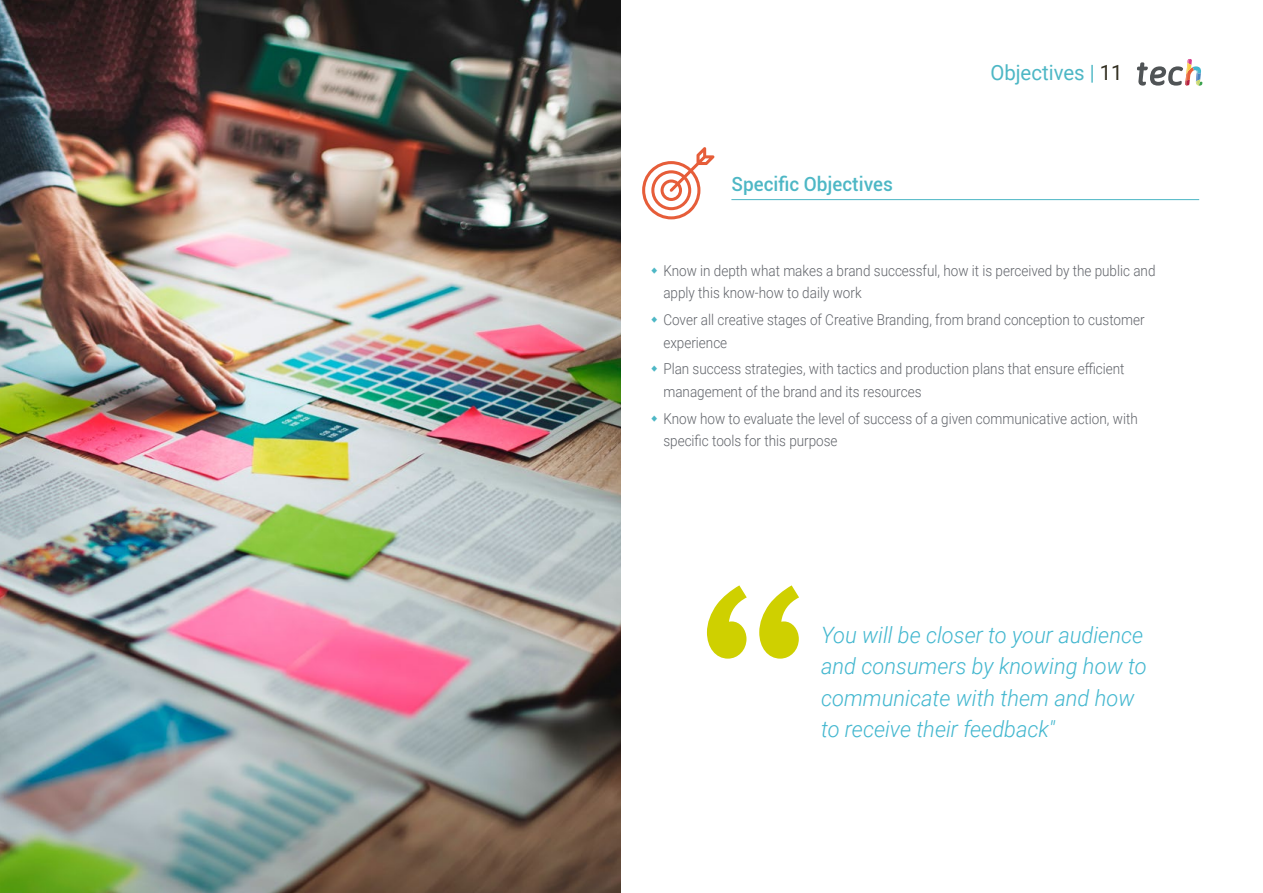
<style>
.page{position:relative;width:1263px;height:893px;background:#fff}
.page>*{position:absolute;margin:0;border:0;box-sizing:border-box;transform-origin:0 0}
.t1{font:italic 300 22.5px/31.5px "Roboto";color:#43b7cf}
.t2{font:21px "Roboto";color:#4db7c5}
.t3{font:500 19.5px "Roboto";color:#4db7c5}
.t4{font:300 15px/22.5px "Roboto";color:#61646a;scale:.9 1}
.s1{color:#312e20}
</style>
<div class="page">
<hr style="left:731px;top:199px;width:468px;height:1px;background:#4db7c5">
<img style="left:0;top:0;width:621px;height:893px">
<svg style="left:1137px;top:59px;width:65px;height:27px"></svg>
<svg style="left:707px;top:585px;width:92px;height:74px"></svg>
<svg style="left:642px;top:147px;width:72px;height:72px"></svg>
<h3 class="t3" style="left:731px;top:170px;width:163px">Specific Objectives</h3>
<h2 class="t2" style="left:990px;top:57px;width:134px">Objectives | <span class="s1">11</span></h2>
<p class="t4" style="left:663px;top:259px;width:548px">Know in depth what makes a brand successful, how it is perceived by the public and apply this know-how to daily work</p>
<p class="t4" style="left:663px;top:308px;width:536px">Cover all creative stages of Creative Branding, from brand conception to customer experience</p>
<p class="t4" style="left:663px;top:357px;width:514px">Plan success strategies, with tactics and production plans that ensure efficient management of the brand and its resources</p>
<p class="t4" style="left:663px;top:407px;width:529px">Know how to evaluate the level of success of a given communicative action, with specific tools for this purpose</p>
<h1 class="t1" style="left:821px;top:618px;width:327px">You will be closer to your audience and consumers by knowing how to communicate with them and how to receive their feedback"</h1>
</div>
